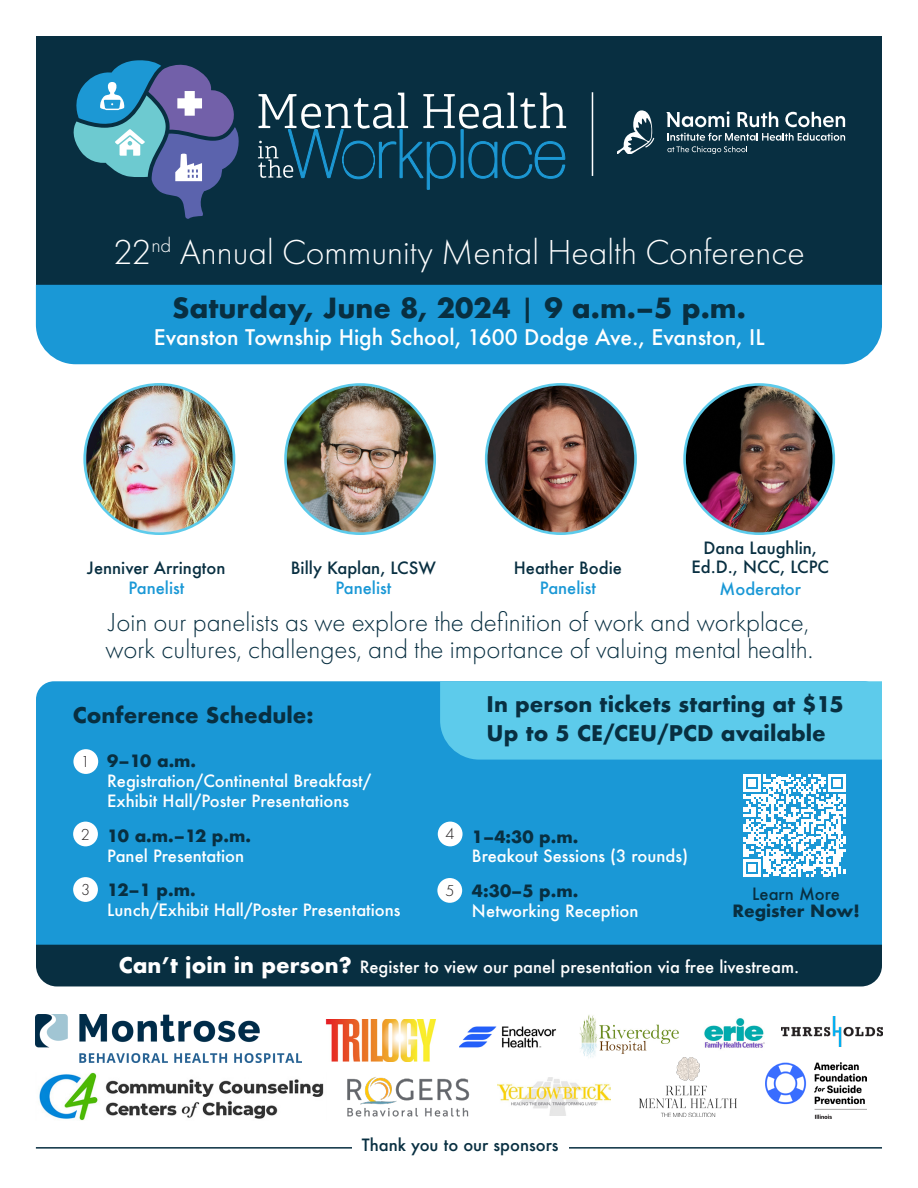
<style>
.page{position:relative;width:918px;height:1188px;background:#fff}
.page>*{position:absolute;margin:0;border:0;box-sizing:border-box;transform-origin:0 0}
.t1{font:300 36px "Futura PT";color:#fff}
.t2{font:300 27px/27px "Futura PT";color:#082f41}
.t3{font:700 27px "Futura";color:#082f41}
.t4{font:700 21px "Futura";color:#082f41}
.t5{font:500 21px "Futura";color:#fff}
.t6{font:500 16.5px/19.8px "Futura";color:#fff}
.t7{font:500 16.5px/19.8px "Futura";color:#082f41;text-align:center}
.t8{font:500 16.5px "Futura";color:#1a98d6}
.t9{font:700 16.5px "Futura";color:#082f41}
.t10{font:300 16.5px "Futura PT";color:#231f20}
.s1{font-weight:500}
.s2{color:#1a98d6}
.s3{font-weight:700;color:#082f41}
.s4{font-weight:700;font-size:21px}
</style>
<div class="page">
<hr style="left:36px;top:1147px;width:846px;height:2px;background:#082f41">
<img style="left:579px;top:1015px;width:100px;height:43px">
<div style="left:36px;top:681px;width:846px;height:264px;background:#1a98d6"></div>
<div style="left:36px;top:945px;width:846px;height:41px;background:#082f41"></div>
<div style="left:36px;top:36px;width:846px;height:249px;background:#082f41"></div>
<img style="left:36px;top:1015px;width:265px;height:48px">
<img style="left:347px;top:1077px;width:123px;height:40px">
<svg style="left:617px;top:111px;width:37px;height:43px"></svg>
<svg style="left:737px;top:112px;width:41px;height:15px"></svg>
<svg style="left:785px;top:112px;width:60px;height:15px"></svg>
<svg style="left:666px;top:111px;width:64px;height:16px"></svg>
<svg style="left:667px;top:133px;width:178px;height:21px"></svg>
<img style="left:325px;top:1019px;width:112px;height:42px">
<img style="left:39px;top:1072px;width:285px;height:48px">
<div style="left:36px;top:285px;width:846px;height:79px;background:#1a98d6"></div>
<img style="left:87px;top:384px;width:146px;height:150px">
<div style="left:83px;top:383px;width:152px;height:152px;border:3px solid #5dcbeb;border-radius:50%"></div>
<img style="left:486px;top:384px;width:150px;height:150px;border-radius:75px">
<div style="left:485px;top:383px;width:152px;height:152px;border:3px solid #5dcbeb;border-radius:50%"></div>
<img style="left:286px;top:384px;width:149px;height:150px;border-radius:75px">
<div style="left:284px;top:383px;width:152px;height:152px;border:3px solid #5dcbeb;border-radius:50%"></div>
<div style="left:440px;top:681px;width:442px;height:79px;background:#5dcbeb"></div>
<div style="left:73px;top:749px;width:25px;height:25px;background:#fff;border-radius:50%"></div>
<div style="left:73px;top:822px;width:25px;height:24px;background:#fff;border-radius:50%"></div>
<div style="left:73px;top:877px;width:25px;height:25px;background:#fff;border-radius:50%"></div>
<div style="left:438px;top:822px;width:25px;height:24px;background:#fff;border-radius:50%"></div>
<div style="left:437px;top:878px;width:25px;height:25px;background:#fff;border-radius:50%"></div>
<img style="left:765px;top:1063px;width:102px;height:56px">
<img style="left:459px;top:1026px;width:98px;height:22px">
<img style="left:640px;top:1058px;width:96px;height:58px">
<img style="left:781px;top:1016px;width:101px;height:31px">
<img style="left:704px;top:1018px;width:61px;height:32px">
<img style="left:497px;top:1078px;width:113px;height:38px">
<img style="left:685px;top:384px;width:149px;height:150px;border-radius:75px">
<div style="left:683px;top:383px;width:152px;height:152px;border:3px solid #5dcbeb;border-radius:50%"></div>
<svg style="left:71px;top:59px;width:170px;height:160px"></svg>
<svg style="left:258px;top:93px;width:308px;height:97px"></svg>
<hr style="left:592px;top:92px;width:1px;height:84px;background:#fff">
<div style="left:352px;top:1138px;width:217px;height:19px;background:#fff"></div>
<svg style="left:744px;top:774px;width:102px;height:102px"></svg>
<p class="t1" style="left:113px;top:231px;width:693px">22<sup>nd</sup> Annual Community Mental Health Conference</p>
<p class="t3" style="left:172px;top:288px;width:575px">Saturday, June 8, 2024 <span class="s1">|</span> 9 a.m.–5 p.m.</p>
<p class="t5" style="left:154px;top:323px;width:612px">Evanston Township High School, 1600 Dodge Ave., Evanston, IL</p>
<p class="t7" style="left:87px;top:558px;width:140px">Jenniver Arrington<br><span class="s2">Panelist</span></p>
<p class="t7" style="left:291px;top:558px;width:147px">Billy Kaplan, LCSW</p>
<p class="t8" style="left:335px;top:577px;width:57px">Panelist</p>
<p class="t7" style="left:514px;top:558px;width:110px">Heather Bodie</p>
<p class="t8" style="left:540px;top:577px;width:57px">Panelist</p>
<p class="t7" style="left:691px;top:537px;width:139px">Dana Laughlin,<br>Ed.D., NCC, LCPC</p>
<p class="t8" style="left:720px;top:578px;width:83px">Moderator</p>
<p class="t2" style="left:105px;top:609px;width:709px">Join our panelists as we explore the definition of work and workplace, work cultures, challenges, and the importance of valuing mental health.</p>
<p class="t4" style="left:73px;top:700px;width:242px">Conference Schedule:</p>
<p class="t10" style="left:81px;top:752px;width:11px">1</p>
<p class="t10" style="left:81px;top:825px;width:11px">2</p>
<p class="t10" style="left:81px;top:880px;width:11px">3</p>
<p class="t6" style="left:107px;top:751px;width:266px"><span class="s3">9–10 a.m.<br></span>Registration/Continental Breakfast/<br>Exhibit Hall/Poster Presentations</p>
<p class="t6" style="left:107px;top:826px;width:145px"><span class="s3">10 a.m.–12 p.m.<br></span>Panel Presentation</p>
<p class="t6" style="left:107px;top:880px;width:295px"><span class="s3">12–1 p.m.<br></span>Lunch/Exhibit Hall/Poster Presentations</p>
<p class="t4" style="left:487px;top:689px;width:359px">In person tickets starting at $15</p>
<p class="t4" style="left:487px;top:718px;width:341px">Up to 5 CE/CEU/PCD available</p>
<p class="t10" style="left:445px;top:824px;width:11px">4</p>
<p class="t10" style="left:445px;top:881px;width:11px">5</p>
<p class="t6" style="left:472px;top:826px;width:218px"><span class="s3">1–4:30 p.m.<br></span>Breakout Sessions (3 rounds)</p>
<p class="t6" style="left:472px;top:881px;width:168px"><span class="s3">4:30–5 p.m.<br></span>Networking Reception</p>
<p class="t7" style="left:752px;top:884px;width:89px">Learn More</p>
<p class="t9" style="left:733px;top:899px;width:129px">Register Now!</p>
<p class="t6" style="left:119px;top:957px;width:682px"><span class="s4">Can’t join in person?</span> Register to view our panel presentation via free livestream.</p>
<p class="t7" style="left:362px;top:1135px;width:198px">Thank you to our sponsors</p>
</div>
